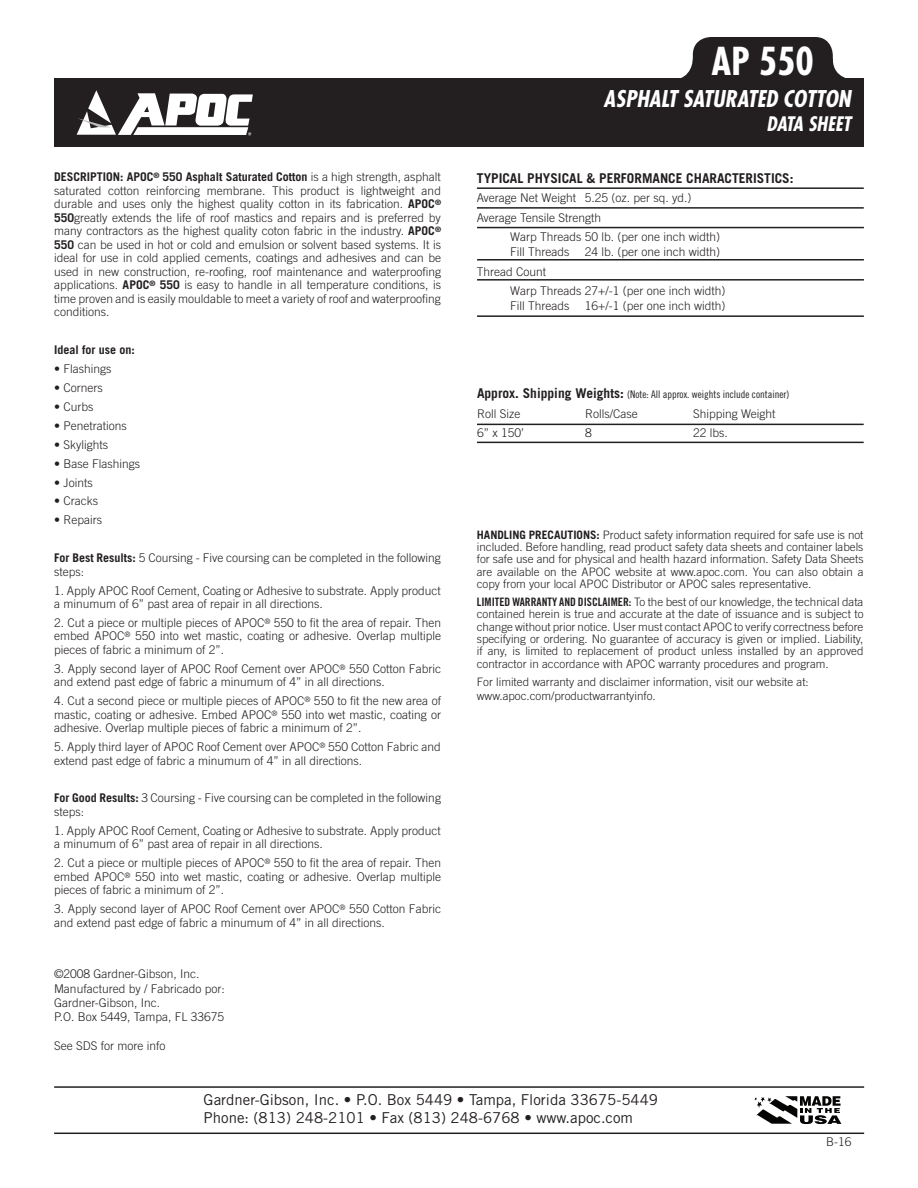
<style>
.page{position:relative;width:918px;height:1188px;background:#fff}
.page>*{position:absolute;margin:0;border:0;box-sizing:border-box;transform-origin:0 0}
.t1{font:700 condensed 37.5px "Futura Std";color:#fff}
.t2{font:italic 700 condensed 22.5px "Futura Std";color:#fff}
.t3{font:italic 700 condensed 19.5px "Futura Std";color:#fff}
.t4{font:15px/18px "Trade Gothic LT Std";color:#231f20}
.t5{font:700 13.5px "Trade Gothic LT Std";color:#231f20}
.t6{font:300 12px/13.5px "Trade Gothic LT Std";color:#231f20}
.t7{font:700 12px "Trade Gothic LT Std";color:#231f20}
.t8{font:300 11.7px/12.5px "Trade Gothic LT Std";color:#231f20;text-align:justify}
.t9{font:10.5px "Trade Gothic LT Std Cn 18";color:#231f20}
.s1{font-weight:700}
.s2{font-family:"Trade Gothic LT Std";font-weight:700;font-size:13.5px}
.s3{font-family:"Trade Gothic LT Std Bd Cn 20";font-weight:400}
</style>
<div class="page">
<div style="left:54px;top:79px;width:810px;height:68px;background:#231f20"></div>
<svg style="left:77px;top:90px;width:176px;height:45px"></svg>
<hr style="left:477px;top:424px;width:387px;height:1px;background:#231f20">
<hr style="left:54px;top:1086px;width:810px;height:2px;background:#231f20">
<hr style="left:54px;top:1133px;width:810px;height:1px;background:#231f20">
<svg style="left:754px;top:1096px;width:88px;height:28px"></svg>
<hr style="left:477px;top:207px;width:387px;height:2px;background:#231f20">
<hr style="left:477px;top:227px;width:387px;height:1px;background:#231f20">
<hr style="left:477px;top:315px;width:387px;height:2px;background:#231f20">
<hr style="left:477px;top:259px;width:387px;height:2px;background:#231f20">
<hr style="left:477px;top:279px;width:387px;height:2px;background:#231f20">
<hr style="left:477px;top:187px;width:387px;height:2px;background:#231f20">
<div style="left:672px;top:59px;width:182px;height:80px;background:#231f20;border-radius:21px"></div>
<div style="left:693px;top:37px;width:140px;height:43px;background:#231f20;border-radius:18px"></div>
<hr style="left:477px;top:442px;width:387px;height:1px;background:#231f20">
<h1 class="t1" style="left:712px;top:38px;width:104px">AP 550</h1>
<p class="t6" style="left:54px;top:170px;width:388px;text-align:justify"><span class="s1">DESCRIPTION: APOC</span><sup>®</sup> <span class="s1">550 Asphalt Saturated Cotton</span> is a high strength, asphalt saturated cotton reinforcing membrane. This product is lightweight and durable and uses only the highest quality cotton in its fabrication. <span class="s1">APOC</span><sup>® </sup><span class="s1">550</span>greatly extends the life of roof mastics and repairs and is preferred by many contractors as the highest quality coton fabric in the industry. <span class="s1">APOC</span><sup>® </sup><span class="s1">550</span> can be used in hot or cold and emulsion or solvent based systems. It is ideal for use in cold applied cements, coatings and adhesives and can be used in new construction, re-roofing, roof maintenance and waterproofing applications. <span class="s1">APOC</span><sup>®</sup> <span class="s1">550</span> is easy to handle in all temperature conditions, is time proven and is easily mouldable to meet a variety of roof and waterproofing conditions.</p>
<p class="t7" style="left:54px;top:343px;width:82px">Ideal for use on:</p>
<p class="t6" style="left:54px;top:362px;width:59px">• Flashings</p>
<p class="t6" style="left:54px;top:381px;width:50px">• Corners</p>
<p class="t6" style="left:54px;top:400px;width:41px">• Curbs</p>
<p class="t6" style="left:54px;top:419px;width:74px">• Penetrations</p>
<p class="t6" style="left:54px;top:438px;width:56px">• Skylights</p>
<p class="t6" style="left:54px;top:456px;width:88px">• Base Flashings</p>
<p class="t6" style="left:54px;top:475px;width:40px">• Joints</p>
<p class="t6" style="left:54px;top:494px;width:45px">• Cracks</p>
<p class="t6" style="left:54px;top:513px;width:49px">• Repairs</p>
<p class="t6" style="left:54px;top:551px;width:388px"><span class="s1">For Best Results:</span> 5 Coursing - Five coursing can be completed in the following steps:</p>
<p class="t6" style="left:54px;top:583px;width:388px">1. Apply APOC Roof Cement, Coating or Adhesive to substrate. Apply product a minumum of 6” past area of repair in all directions.</p>
<p class="t6" style="left:54px;top:616px;width:388px;text-align:justify">2. Cut a piece or multiple pieces of APOC<sup>®</sup> 550 to fit the area of repair. Then embed APOC<sup>®</sup> 550 into wet mastic, coating or adhesive. Overlap multiple pieces of fabric a minimum of 2”.</p>
<p class="t6" style="left:54px;top:662px;width:388px">3. Apply second layer of APOC Roof Cement over APOC<sup>®</sup> 550 Cotton Fabric and extend past edge of fabric a minumum of 4” in all directions.</p>
<p class="t6" style="left:54px;top:694px;width:388px;text-align:justify">4. Cut a second piece or multiple pieces of APOC<sup>®</sup> 550 to fit the new area of mastic, coating or adhesive. Embed APOC<sup>®</sup> 550 into wet mastic, coating or adhesive. Overlap multiple pieces of fabric a minimum of 2”.</p>
<p class="t6" style="left:54px;top:740px;width:388px">5. Apply third layer of APOC Roof Cement over APOC<sup>®</sup> 550 Cotton Fabric and extend past edge of fabric a minumum of 4” in all directions.</p>
<p class="t6" style="left:54px;top:791px;width:388px"><span class="s1">For Good Results:</span> 3 Coursing - Five coursing can be completed in the following steps:</p>
<p class="t6" style="left:54px;top:824px;width:388px">1. Apply APOC Roof Cement, Coating or Adhesive to substrate. Apply product a minumum of 6” past area of repair in all directions.</p>
<p class="t6" style="left:54px;top:856px;width:388px;text-align:justify">2. Cut a piece or multiple pieces of APOC<sup>®</sup> 550 to fit the area of repair. Then embed APOC<sup>®</sup> 550 into wet mastic, coating or adhesive. Overlap multiple pieces of fabric a minimum of 2”.</p>
<p class="t6" style="left:54px;top:902px;width:388px">3. Apply second layer of APOC Roof Cement over APOC<sup>®</sup> 550 Cotton Fabric and extend past edge of fabric a minumum of 4” in all directions.</p>
<p class="t6" style="left:54px;top:967px;width:172px;line-height:14.4px">©2008 Gardner-Gibson, Inc.<br>Manufactured by / Fabricado por:<br>Gardner-Gibson, Inc.<br>P.O. Box 5449, Tampa, FL 33675</p>
<p class="t6" style="left:54px;top:1039px;width:113px">See SDS for more info</p>
<h2 class="t2" style="left:604px;top:85px;width:249px">ASPHALT SATURATED COTTON</h2>
<h3 class="t3" style="left:766px;top:111px;width:86px">DATA SHEET</h3>
<p class="t5" style="left:477px;top:169px;width:318px">TYPICAL PHYSICAL &amp; PERFORMANCE CHARACTERISTICS:</p>
<p class="t6" style="left:477px;top:188px;width:216px;line-height:19.5px">Average Net Weight 5.25 (oz. per sq. yd.)<br>Average Tensile Strength</p>
<p class="t6" style="left:510px;top:230px;width:212px;line-height:15px">Warp Threads 50 lb. (per one inch width)<br>Fill Threads</p>
<p class="t6" style="left:585px;top:245px;width:137px">24 lb. (per one inch width)</p>
<p class="t6" style="left:510px;top:262px;width:217px;line-height:19.5px;text-indent:-33px">Thread Count<br>Warp Threads 27+/-1 (per one inch width)</p>
<p class="t6" style="left:510px;top:299px;width:61px">Fill Threads</p>
<p class="t6" style="left:585px;top:299px;width:142px">16+/-1 (per one inch width)</p>
<p class="t9" style="left:477px;top:388px;width:314px"><span class="s2">Approx. Shipping Weights:</span> (Note: All approx. weights include container)</p>
<p class="t6" style="left:477px;top:407px;width:45px">Roll Size</p>
<p class="t6" style="left:585px;top:407px;width:54px">Rolls/Case</p>
<p class="t6" style="left:693px;top:407px;width:84px">Shipping Weight</p>
<p class="t6" style="left:477px;top:426px;width:48px">6” x 150’</p>
<p class="t6" style="left:585px;top:426px;width:8px">8</p>
<p class="t6" style="left:693px;top:426px;width:36px">22 lbs.</p>
<p class="t8" style="left:477px;top:528px;width:388px"><span class="s1">HANDLING PRECAUTIONS:</span> Product safety information required for safe use is not included. Before handling, read product safety data sheets and container labels for safe use and for physical and health hazard information. Safety Data Sheets are available on the APOC website at www.apoc.com. You can also obtain a copy from your local APOC Distributor or APOC sales representative.</p>
<p class="t8" style="left:477px;top:595px;width:388px"><span class="s3">LIMITED WARRANTY AND DISCLAIMER:</span> To the best of our knowledge, the technical data contained herein is true and accurate at the date of issuance and is subject to change without prior notice. User must contact APOC to verify correctness before specifying or ordering. No guarantee of accuracy is given or implied. Liability, if any, is limited to replacement of product unless installed by an approved contractor in accordance with APOC warranty procedures and program.</p>
<p class="t8" style="left:477px;top:675px;width:333px;line-height:13.8px">For limited warranty and disclaimer information, visit our website at: www.apoc.com/productwarrantyinfo.</p>
<p class="t4" style="left:204px;top:1090px;width:456px">Gardner-Gibson, Inc. • P.O. Box 5449 • Tampa, Florida 33675-5449<br>Phone: (813) 248-2101 • Fax (813) 248-6768 • www.apoc.com</p>
<p class="t6" style="left:826px;top:1134px;width:27px">B-16</p>
</div>
